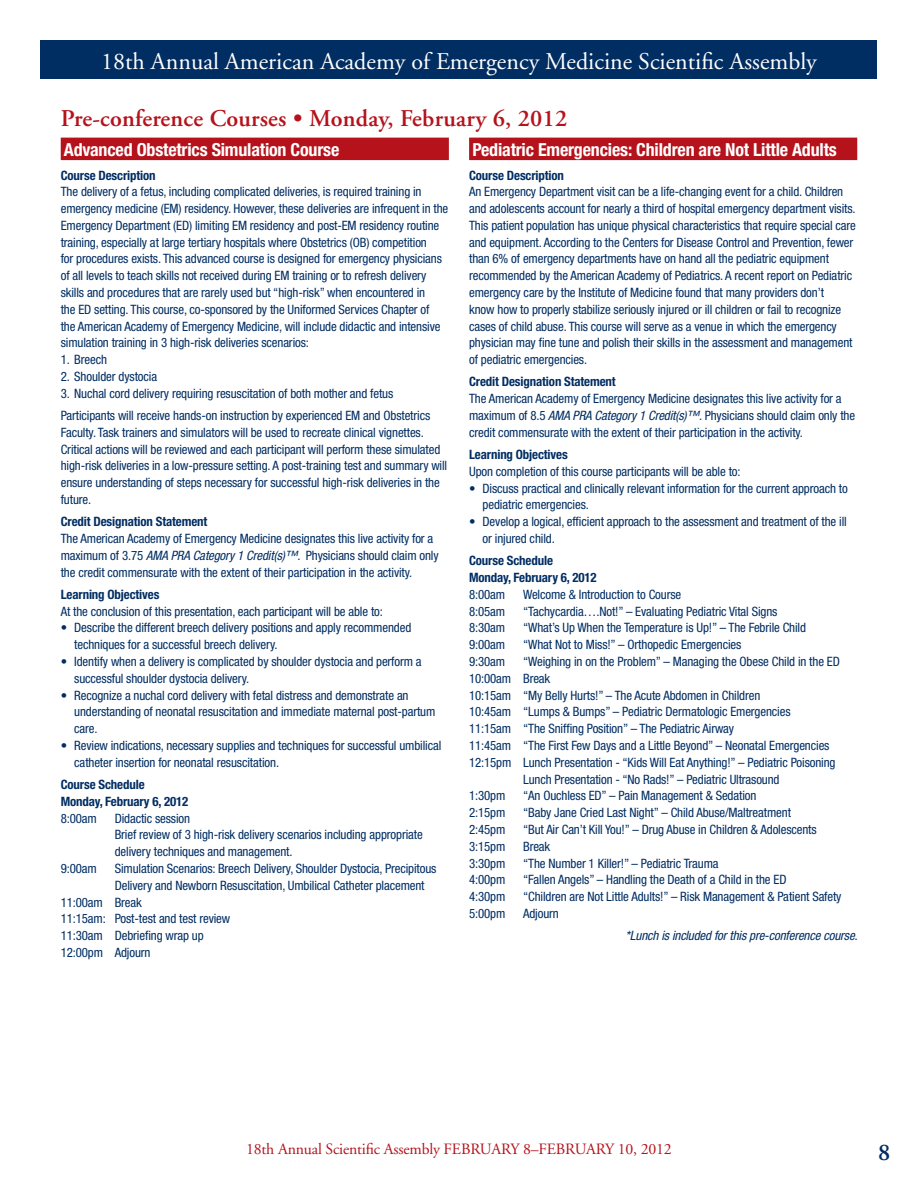
<style>
.page{position:relative;width:918px;height:1188px;background:#fff}
.page>*{position:absolute;margin:0;border:0;box-sizing:border-box;transform-origin:0 0}
.t1{font:24px "Adobe Garamond";color:#fff}
.t2{font:600 24px "Adobe Garamond";letter-spacing:.01em;color:#b5121b}
.t3{font:600 24px "Adobe Garamond";color:#002d62}
.t4{font:700 condensed 18px "Helvetica Neue LT";letter-spacing:-.01em;color:#fff}
.t5{font:15.75px "Adobe Garamond";letter-spacing:-.01em;color:#b5121b}
.t6{font:condensed 12.9px/16.8px "Helvetica Neue LT";letter-spacing:-.01em;color:#002d62}
.t7{font:700 condensed 12.9px/16.8px "Helvetica Neue LT";letter-spacing:-.01em;color:#002d62}
.t8{font:italic condensed 12.9px "Helvetica Neue LT";letter-spacing:-.01em;color:#002d62}
.s1{font-style:italic}
</style>
<div class="page">
<div style="left:40px;top:40px;width:838px;height:39px;background:#002d62"></div>
<div style="left:61px;top:138px;width:388px;height:22px;background:#b5121b"></div>
<div style="left:469px;top:138px;width:388px;height:22px;background:#b5121b"></div>
<h1 class="t1" style="left:101px;top:48px;width:717px">18th Annual American Academy of Emergency Medicine Scientific Assembly</h1>
<h1 class="t2" style="left:61px;top:105px;width:508px">Pre-conference Courses • Monday, February 6, 2012</h1>
<h2 class="t4" style="left:64px;top:139px;width:277px">Advanced Obstetrics Simulation Course</h2>
<p class="t7" style="left:61px;top:166px;width:96px">Course Description</p>
<p class="t6" style="left:61px;top:183px;width:389px">The delivery of a fetus, including complicated deliveries, is required training in emergency medicine (EM) residency. However, these deliveries are infrequent in the Emergency Department (ED) limiting EM residency and post-EM residency routine training, especially at large tertiary hospitals where Obstetrics (OB) competition<br>for procedures exists. This advanced course is designed for emergency physicians of all levels to teach skills not received during EM training or to refresh delivery skills and procedures that are rarely used but “high-risk” when encountered in<br>the ED setting. This course, co-sponsored by the Uniformed Services Chapter of<br>the American Academy of Emergency Medicine, will include didactic and intensive simulation training in 3 high-risk deliveries scenarios:</p>
<p class="t6" style="left:61px;top:351px;width:48px">1. Breech</p>
<p class="t6" style="left:61px;top:368px;width:98px">2. Shoulder dystocia</p>
<p class="t6" style="left:61px;top:382px;width:371px;line-height:22.2px">3. Nuchal cord delivery requiring resuscitation of both mother and fetus<br>Participants will receive hands-on instruction by experienced EM and Obstetrics</p>
<p class="t6" style="left:61px;top:424px;width:388px">Faculty. Task trainers and simulators will be used to recreate clinical vignettes.<br>Critical actions will be reviewed and each participant will perform these simulated high-risk deliveries in a low-pressure setting. A post-training test and summary will ensure understanding of steps necessary for successful high-risk deliveries in the future.</p>
<p class="t7" style="left:61px;top:513px;width:148px">Credit Designation Statement</p>
<p class="t6" style="left:61px;top:530px;width:379px">The American Academy of Emergency Medicine designates this live activity for a maximum of 3.75 <span class="s1">AMA PRA Category 1 Credit(s)™</span>. Physicians should claim only the credit commensurate with the extent of their participation in the activity.</p>
<p class="t7" style="left:61px;top:586px;width:100px">Learning Objectives</p>
<p class="t6" style="left:61px;top:603px;width:324px">At the conclusion of this presentation, each participant will be able to:</p>
<p class="t6" style="left:74px;top:619px;width:339px;text-indent:-14px">• Describe the different breech delivery positions and apply recommended techniques for a successful breech delivery.</p>
<p class="t6" style="left:74px;top:653px;width:349px;text-indent:-14px">• Identify when a delivery is complicated by shoulder dystocia and perform a successful shoulder dystocia delivery.</p>
<p class="t6" style="left:74px;top:687px;width:363px;text-indent:-14px">• Recognize a nuchal cord delivery with fetal distress and demonstrate an understanding of neonatal resuscitation and immediate maternal post-partum care.</p>
<p class="t6" style="left:74px;top:737px;width:369px;text-indent:-13px">• Review indications, necessary supplies and techniques for successful umbilical catheter insertion for neonatal resuscitation.</p>
<p class="t7" style="left:61px;top:776px;width:129px">Course Schedule<br>Monday, February 6, 2012</p>
<p class="t6" style="left:61px;top:810px;width:38px">8:00am</p>
<p class="t6" style="left:115px;top:810px;width:310px">Didactic session<br>Brief review of 3 high-risk delivery scenarios including appropriate delivery techniques and management.</p>
<p class="t6" style="left:61px;top:860px;width:38px">9:00am</p>
<p class="t6" style="left:115px;top:860px;width:323px">Simulation Scenarios: Breech Delivery, Shoulder Dystocia, Precipitous</p>
<p class="t6" style="left:115px;top:877px;width:311px">Delivery and Newborn Resuscitation, Umbilical Catheter placement</p>
<p class="t6" style="left:61px;top:894px;width:83px">11:00am Break</p>
<p class="t6" style="left:61px;top:910px;width:171px">11:15am: Post-test and test review</p>
<p class="t6" style="left:61px;top:927px;width:145px">11:30am Debriefing wrap up</p>
<p class="t6" style="left:61px;top:944px;width:91px">12:00pm Adjourn</p>
<h2 class="t4" style="left:472px;top:139px;width:366px">Pediatric Emergencies: Children are Not Little Adults</h2>
<p class="t7" style="left:469px;top:166px;width:96px">Course Description</p>
<p class="t6" style="left:469px;top:183px;width:388px">An Emergency Department visit can be a life-changing event for a child. Children and adolescents account for nearly a third of hospital emergency department visits.<br>This patient population has unique physical characteristics that require special care and equipment. According to the Centers for Disease Control and Prevention, fewer than 6% of emergency departments have on hand all the pediatric equipment recommended by the American Academy of Pediatrics. A recent report on Pediatric emergency care by the Institute of Medicine found that many providers don’t<br>know how to properly stabilize seriously injured or ill children or fail to recognize cases of child abuse. This course will serve as a venue in which the emergency physician may fine tune and polish their skills in the assessment and management of pediatric emergencies.</p>
<p class="t7" style="left:469px;top:373px;width:148px">Credit Designation Statement</p>
<p class="t6" style="left:469px;top:390px;width:388px">The American Academy of Emergency Medicine designates this live activity for a maximum of 8.5 <span class="s1">AMA PRA Category 1 Credit(s)™</span>. Physicians should claim only the credit commensurate with the extent of their participation in the activity.</p>
<p class="t7" style="left:469px;top:446px;width:100px">Learning Objectives</p>
<p class="t6" style="left:469px;top:463px;width:273px">Upon completion of this course participants will be able to:</p>
<p class="t6" style="left:483px;top:480px;width:367px;text-indent:-14px">• Discuss practical and clinically relevant information for the current approach to pediatric emergencies.</p>
<p class="t6" style="left:483px;top:513px;width:366px;text-indent:-13px">• Develop a logical, efficient approach to the assessment and treatment of the ill or injured child.</p>
<p class="t7" style="left:469px;top:552px;width:129px">Course Schedule<br>Monday, February 6, 2012</p>
<p class="t6" style="left:469px;top:586px;width:38px">8:00am</p>
<p class="t6" style="left:523px;top:586px;width:160px">Welcome &amp; Introduction to Course</p>
<p class="t6" style="left:469px;top:603px;width:38px">8:05am</p>
<p class="t6" style="left:523px;top:603px;width:256px">“Tachycardia….Not!” – Evaluating Pediatric Vital Signs</p>
<p class="t6" style="left:469px;top:619px;width:38px">8:30am</p>
<p class="t6" style="left:523px;top:619px;width:285px">“What’s Up When the Temperature is Up!” – The Febrile Child</p>
<p class="t6" style="left:469px;top:636px;width:38px">9:00am</p>
<p class="t6" style="left:523px;top:636px;width:220px">“What Not to Miss!” – Orthopedic Emergencies</p>
<p class="t6" style="left:469px;top:653px;width:38px">9:30am</p>
<p class="t6" style="left:523px;top:653px;width:318px">“Weighing in on the Problem” – Managing the Obese Child in the ED</p>
<p class="t6" style="left:469px;top:670px;width:83px">10:00am Break</p>
<p class="t6" style="left:469px;top:687px;width:293px">10:15am “My Belly Hurts!” – The Acute Abdomen in Children</p>
<p class="t6" style="left:469px;top:703px;width:323px">10:45am “Lumps &amp; Bumps” – Pediatric Dermatologic Emergencies</p>
<p class="t6" style="left:469px;top:720px;width:267px">11:15am “The Sniffing Position” – The Pediatric Airway</p>
<p class="t6" style="left:469px;top:737px;width:362px">11:45am “The First Few Days and a Little Beyond” – Neonatal Emergencies</p>
<p class="t6" style="left:469px;top:754px;width:368px">12:15pm Lunch Presentation - “Kids Will Eat Anything!” – Pediatric Poisoning</p>
<p class="t6" style="left:523px;top:771px;width:258px">Lunch Presentation - “No Rads!” – Pediatric Ultrasound</p>
<p class="t6" style="left:469px;top:787px;width:38px">1:30pm</p>
<p class="t6" style="left:523px;top:787px;width:235px">“An Ouchless ED” – Pain Management &amp; Sedation</p>
<p class="t6" style="left:469px;top:804px;width:38px">2:15pm</p>
<p class="t6" style="left:523px;top:804px;width:269px">“Baby Jane Cried Last Night” – Child Abuse/Maltreatment</p>
<p class="t6" style="left:469px;top:821px;width:38px">2:45pm</p>
<p class="t6" style="left:523px;top:821px;width:295px">“But Air Can’t Kill You!” – Drug Abuse in Children &amp; Adolescents</p>
<p class="t6" style="left:469px;top:838px;width:38px">3:15pm</p>
<p class="t6" style="left:523px;top:838px;width:29px">Break</p>
<p class="t6" style="left:469px;top:855px;width:38px">3:30pm</p>
<p class="t6" style="left:523px;top:855px;width:197px">“The Number 1 Killer!” – Pediatric Trauma</p>
<p class="t6" style="left:469px;top:871px;width:38px">4:00pm</p>
<p class="t6" style="left:523px;top:871px;width:265px">“Fallen Angels” – Handling the Death of a Child in the ED</p>
<p class="t6" style="left:469px;top:888px;width:38px">4:30pm</p>
<p class="t6" style="left:523px;top:888px;width:320px">“Children are Not Little Adults!” – Risk Management &amp; Patient Safety</p>
<p class="t6" style="left:469px;top:905px;width:38px">5:00pm</p>
<p class="t6" style="left:523px;top:905px;width:37px">Adjourn</p>
<p class="t8" style="left:626px;top:928px;width:234px">*Lunch is included for this pre-conference course.</p>
<p class="t5" style="left:246px;top:1141px;width:427px">18th Annual Scientific Assembly February 8–February 10, 2012</p>
<h1 class="t3" style="left:878px;top:1140px;width:14px">8</h1>
</div>
